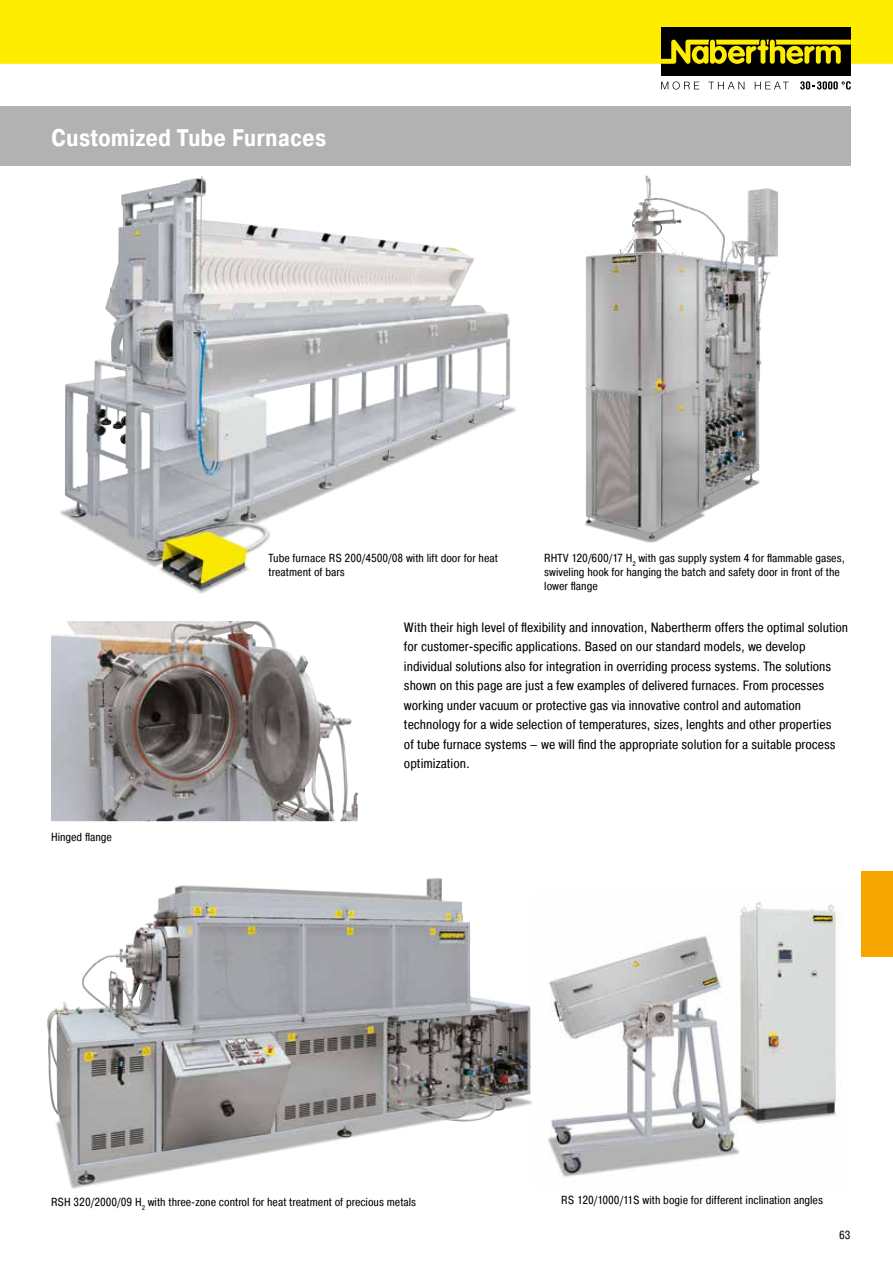
<style>
.page{position:relative;width:893px;height:1263px;background:#fff}
.page>*{position:absolute;margin:0;border:0;box-sizing:border-box;transform-origin:0 0}
.t1{font:700 24px "Pragmatica Cond A";color:#fff}
.t2{font:13.5px/19.5px "Pragmatica Cond A";color:#000}
.t3{font:11.7px/14.1px "Pragmatica Cond A";color:#000}
</style>
<div class="page">
<div style="left:861px;top:872px;width:32px;height:85px;background:#f7a600"></div>
<div style="left:0;top:106px;width:850px;height:60px;background:#b3b2b2"></div>
<img style="left:548px;top:902px;width:295px;height:276px">
<img style="left:47px;top:878px;width:485px;height:311px">
<img style="left:60px;top:176px;width:456px;height:418px">
<img style="left:51px;top:621px;width:307px;height:200px">
<img style="left:585px;top:176px;width:193px;height:367px">
<div style="left:1px;top:0;width:892px;height:64px;background:#ffed00"></div>
<div style="left:661px;top:27px;width:190px;height:48px;background:#000"></div>
<svg style="left:661px;top:81px;width:38px;height:9px"></svg>
<svg style="left:708px;top:82px;width:36px;height:7px"></svg>
<svg style="left:755px;top:82px;width:34px;height:7px"></svg>
<svg style="left:800px;top:81px;width:51px;height:9px"></svg>
<svg style="left:661px;top:39px;width:190px;height:25px"></svg>
<svg style="left:0;top:0;width:1px;height:64px"></svg>
<h1 class="t1" style="left:51px;top:123px;width:277px">Customized Tube Furnaces</h1>
<p class="t3" style="left:269px;top:551px;width:231px">Tube furnace RS 200/4500/08 with lift door for heat treatment of bars</p>
<p class="t3" style="left:544px;top:551px;width:302px">RHTV 120/600/17 H<sub>2</sub> with gas supply system 4 for flammable gases, swiveling hook for hanging the batch and safety door in front of the lower flange</p>
<p class="t3" style="left:51px;top:830px;width:63px">Hinged flange</p>
<p class="t2" style="left:404px;top:617px;width:446px">With their high level of flexibility and innovation, Nabertherm offers the optimal solution for customer-specific applications. Based on our standard models, we develop individual solutions also for integration in overriding process systems. The solutions shown on this page are just a few examples of delivered furnaces. From processes working under vacuum or protective gas via innovative control and automation technology for a wide selection of temperatures, sizes, lenghts and other properties<br>of tube furnace systems – we will find the appropriate solution for a suitable process optimization.</p>
<p class="t3" style="left:51px;top:1195px;width:367px">RSH 320/2000/09 H<sub>2</sub> with three-zone control for heat treatment of precious metals</p>
<p class="t3" style="left:561px;top:1193px;width:263px">RS 120/1000/11S with bogie for different inclination angles</p>
<p class="t3" style="left:839px;top:1228px;width:13px">63</p>
</div>
